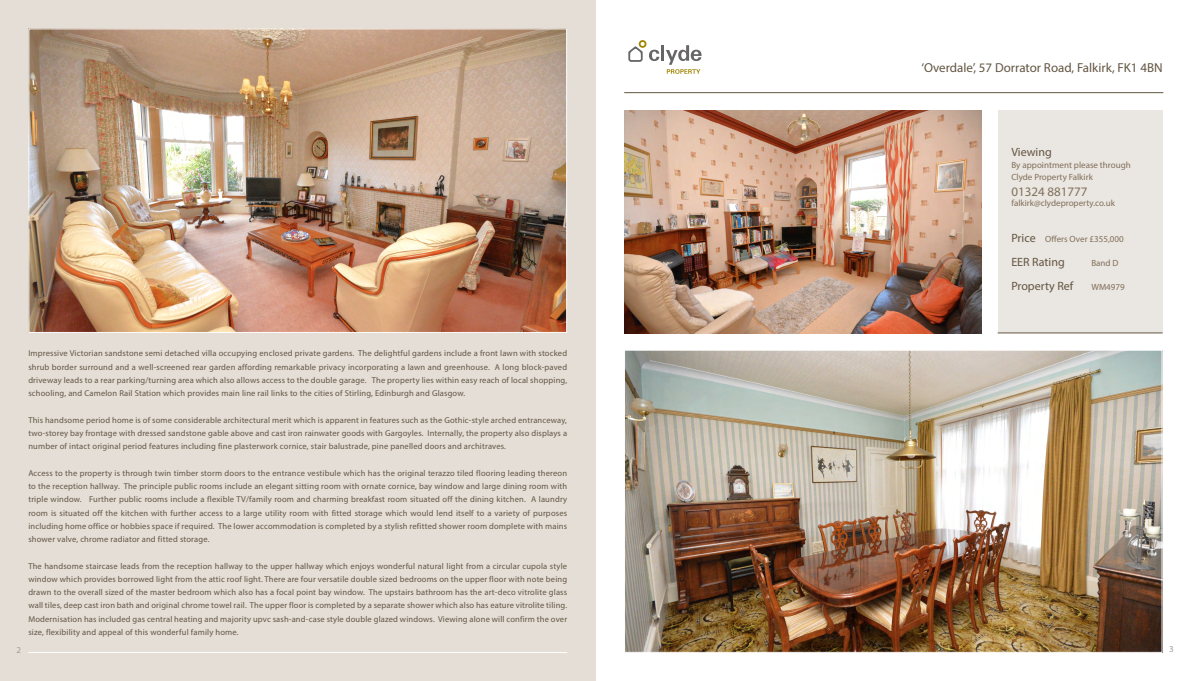
<style>
.page{position:relative;width:1191px;height:681px;background:#fff}
.page>*{position:absolute;margin:0;border:0;box-sizing:border-box;transform-origin:0 0}
.t1{font:13px "Myriad Pro";color:#635542}
.t2{font:13px "Myriad Pro";color:#816f59}
.t3{font:12px "Myriad Pro";color:#635542}
.t4{font:9px/12px "Myriad Pro";color:#816f59}
.t5{font:9px "Myriad Pro";color:#a29c96}
.t6{font:8.5px/13.3px "Myriad Pro";letter-spacing:.02em;color:#635542;text-align:justify}
.s1{font-size:12px;color:#635542}
</style>
<div class="page">
<div style="left:997px;top:111px;width:165px;height:222px;background:#eae6e1"></div>
<div style="left:0;top:0;width:595px;height:680px;background:#e4ded7"></div>
<img style="left:30px;top:30px;width:535px;height:301px">
<div style="left:28px;top:28px;width:539px;height:305px;border:1px solid #fff"></div>
<img style="left:624px;top:111px;width:357px;height:222px">
<hr style="left:28px;top:651px;width:539px;height:1px;background:#fff">
<div style="left:639px;top:40px;width:7px;height:8px;border:2px solid #a28400;border-radius:50%"></div>
<svg style="left:649px;top:50px;width:10px;height:11px"></svg>
<hr style="left:661px;top:45px;width:3px;height:16px;background:#676566">
<svg style="left:666px;top:45px;width:35px;height:29px"></svg>
<svg style="left:628px;top:46px;width:15px;height:16px"></svg>
<img style="left:626px;top:352px;width:534px;height:298px">
<div style="left:624px;top:350px;width:538px;height:302px;border:1px solid #fff"></div>
<hr style="left:624px;top:92px;width:539px;height:1px;background:#635542">
<hr style="left:997px;top:332px;width:165px;height:1px;background:#635542">
<h1 class="t1" style="left:921px;top:60px;width:243px">‘Overdale’, 57 Dorrator Road, Falkirk, FK1 4BN</h1>
<h2 class="t3" style="left:1011px;top:145px;width:42px">Viewing</h2>
<p class="t4" style="left:1011px;top:159px;width:121px">By appointment please through<br>Clyde Property Falkirk</p>
<h1 class="t2" style="left:1011px;top:184px;width:78px">01324 881777</h1>
<p class="t4" style="left:1011px;top:197px;width:105px">falkirk@clydeproperty.co.uk</p>
<p class="t6" style="left:28px;top:346px;width:540px">Impressive Victorian sandstone semi detached villa occupying enclosed private gardens. The delightful gardens include a front lawn with stocked shrub border surround and a well-screened rear garden affording remarkable privacy incorporating a lawn and greenhouse. A long block-paved driveway leads to a rear parking/turning area which also allows access to the double garage. The property lies within easy reach of local shopping, schooling, and Camelon Rail Station which provides main line rail links to the cities of Stirling, Edinburgh and Glasgow.</p>
<p class="t6" style="left:28px;top:413px;width:540px">This handsome period home is of some considerable architectural merit which is apparent in features such as the Gothic-style arched entranceway, two-storey bay frontage with dressed sandstone gable above and cast iron rainwater goods with Gargoyles. Internally, the property also displays a number of intact original period features including fine plasterwork cornice, stair balustrade, pine panelled doors and architraves.</p>
<p class="t6" style="left:28px;top:466px;width:540px">Access to the property is through twin timber storm doors to the entrance vestibule which has the original terazzo tiled flooring leading thereon to the reception hallway. The principle public rooms include an elegant sitting room with ornate cornice, bay window and large dining room with triple window. Further public rooms include a flexible TV/family room and charming breakfast room situated off the dining kitchen. A laundry room is situated off the kitchen with further access to a large utility room with fitted storage which would lend itself to a variety of purposes including home office or hobbies space if required. The lower accommodation is completed by a stylish refitted shower room domplete with mains shower valve, chrome radiator and fitted storage.</p>
<p class="t6" style="left:28px;top:558px;width:540px">The handsome staircase leads from the reception hallway to the upper hallway which enjoys wonderful natural light from a circular cupola style window which provides borrowed light from the attic roof light. There are four versatile double sized bedrooms on the upper floor with note being drawn to the overall sized of the master bedroom which also has a focal point bay window. The upstairs bathroom has the art-deco vitrolite glass wall tiles, deep cast iron bath and original chrome towel rail. The upper floor is completed by a separate shower which also has eature vitrolite tiling.<br>Modernisation has included gas central heating and majority upvc sash-and-case style double glazed windows. Viewing alone will confirm the over size, flexibility and appeal of this wonderful family home.</p>
<p class="t4" style="left:1011px;top:233px;width:114px"><span class="s1">Price</span> Offers Over £355,000</p>
<h2 class="t3" style="left:1011px;top:255px;width:55px">EER Rating</h2>
<p class="t4" style="left:1091px;top:257px;width:29px">Band D</p>
<h2 class="t3" style="left:1011px;top:279px;width:63px">Property Ref</h2>
<p class="t4" style="left:1091px;top:281px;width:35px">WM4979</p>
<p class="t5" style="left:17px;top:643px;width:6px">2</p>
<p class="t5" style="left:1169px;top:643px;width:6px">3</p>
</div>
